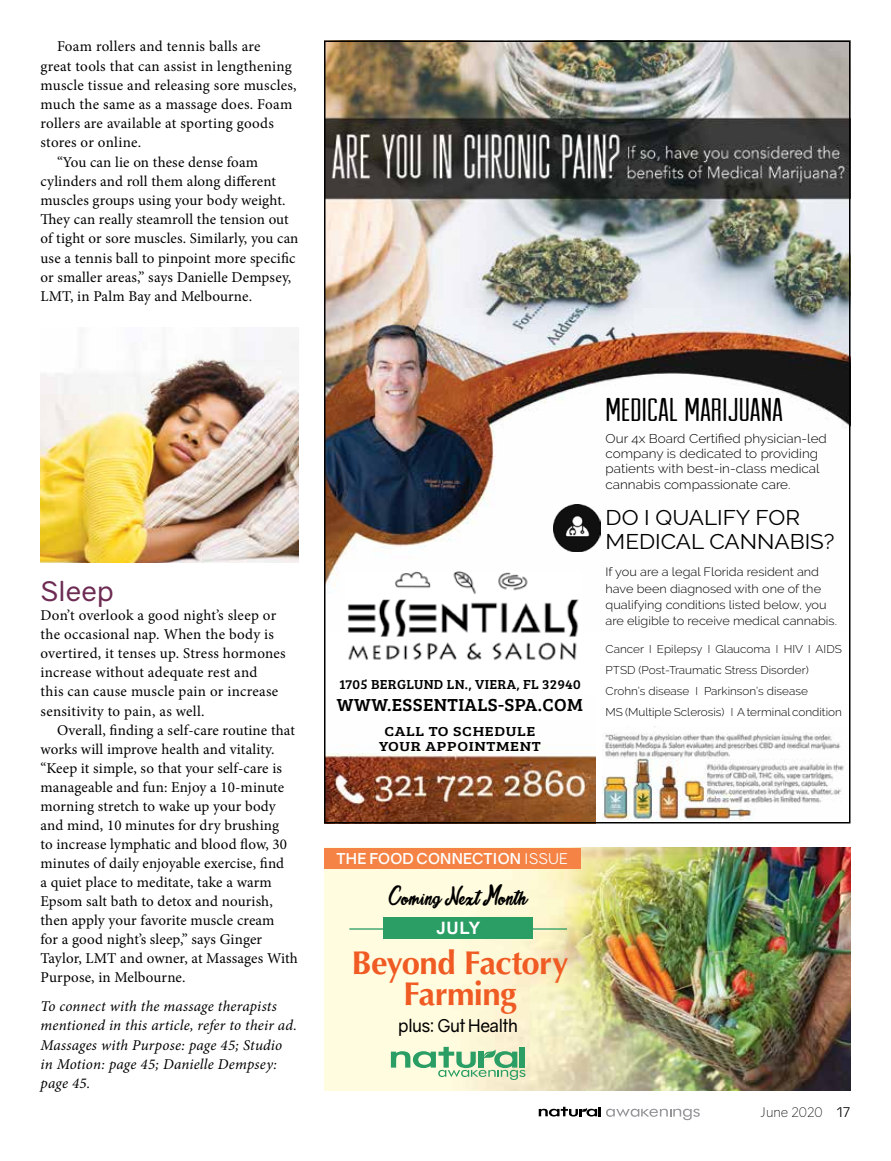
<style>
.page{position:relative;width:891px;height:1161px;background:#fff}
.page>*{position:absolute;margin:0;border:0;box-sizing:border-box;transform-origin:0 0}
.t1{font:700 33px/31.5px "Optima";letter-spacing:-.02em;color:#f05a23;text-align:center}
.t2{font:32.85px "Arvil Sans";color:#000;scale:1.06 1}
.t3{font:27.15px "Good Times update";letter-spacing:.005em;color:#000}
.t4{font:27px "Gravity";color:#6d2b53}
.t5{font:21.15px/24px "Raleway";color:#000;scale:1.06 1}
.t6{font:18px "Bree Serif";letter-spacing:.02em;color:#000;scale:1.05 1}
.t7{font:17.7px "Gravity";letter-spacing:-.035em;color:#000}
.t8{font:700 17.1px "Arial";color:#fff}
.t9{font:15px/19px "Minion Pro";letter-spacing:.01em;color:#000}
.t10{font:italic 15px/19.2px "Minion Pro";letter-spacing:.015em;color:#000}
.t11{font:700 15px "Gravity";letter-spacing:.01em;color:#fff}
.t12{font:13.5px "Bree Serif";letter-spacing:.025em;color:#000;scale:1.05 1}
.t13{font:13.5px/15px "Bree Serif";letter-spacing:.025em;color:#000;text-align:center;scale:1.2 1}
.t14{font:300 13.5px "Gravity";letter-spacing:-.01em;color:#000}
.t15{font:300 12.75px/15.3px "Raleway";color:#000;scale:1.06 1}
.t16{font:300 12px/16px "Raleway";color:#000;scale:1.06 1}
.t17{font:300 11.25px/21px "Raleway";color:#000;scale:1.04 1}
.s1{font-family:"Myriad Pro"}
.s2{font-weight:400}
</style>
<div class="page">
<img style="left:327px;top:43px;width:520px;height:545px">
<img style="left:553px;top:504px;width:47px;height:48px">
<img style="left:327px;top:753px;width:268px;height:68px">
<img style="left:602px;top:726px;width:242px;height:94px">
<img style="left:345px;top:572px;width:237px;height:89px">
<img style="left:40px;top:342px;width:258px;height:221px">
<img style="left:324px;top:848px;width:526px;height:243px">
<svg style="left:391px;top:1047px;width:134px;height:33px;background:#b7d9b2"></svg>
<div style="left:520px;top:1047px;width:5px;height:21px;background:#2a9e64"></div>
<hr style="left:349px;top:928px;width:218px;height:2px;background:#2a9e64">
<div style="left:383px;top:918px;width:150px;height:21px;background:#2a9e64"></div>
<div style="left:324px;top:848px;width:256px;height:20px;background:#f58345"></div>
<svg style="left:539px;top:1107px;width:161px;height:13px"></svg>
<p class="t9" style="left:57px;top:37px;width:205px">Foam rollers and tennis balls are</p>
<p class="t9" style="left:40px;top:56px;width:253px">great tools that can assist in lengthening</p>
<p class="t9" style="left:40px;top:76px;width:258px">muscle tissue and releasing sore muscles,</p>
<p class="t9" style="left:40px;top:95px;width:253px">much the same as a massage does. Foam</p>
<p class="t9" style="left:40px;top:114px;width:235px">rollers are available at sporting goods</p>
<p class="t9" style="left:40px;top:133px;width:102px">stores or online.</p>
<p class="t9" style="left:57px;top:152px;width:203px">“You can lie on these dense foam</p>
<p class="t9" style="left:40px;top:172px;width:237px">cylinders and roll them along different</p>
<p class="t9" style="left:40px;top:191px;width:247px">muscles groups using your body weight.</p>
<p class="t9" style="left:40px;top:210px;width:250px">They can really steamroll the tension out</p>
<p class="t9" style="left:40px;top:229px;width:260px">of tight or sore muscles. Similarly, you can</p>
<p class="t9" style="left:40px;top:248px;width:257px">use a tennis ball to pinpoint more specific</p>
<p class="t9" style="left:40px;top:268px;width:252px">or smaller areas,” says Danielle Dempsey,</p>
<p class="t9" style="left:40px;top:287px;width:213px">LMT, in Palm Bay and Melbourne.</p>
<h3 class="t4" style="left:40px;top:575px;width:75px">Sleep</h3>
<p class="t9" style="left:40px;top:606px;width:247px">Don’t overlook a good night’s sleep or the occasional nap. When the body is overtired, it tenses up. Stress hormones increase without adequate rest and<br>this can cause muscle pain or increase sensitivity to pain, as well.</p>
<p class="t9" style="left:40px;top:720px;width:259px;text-indent:16px">Overall, finding a self-care routine that works will improve health and vitality. “Keep it simple, so that your self-care is manageable and fun: Enjoy a 10-minute morning stretch to wake up your body and mind, 10 minutes for dry brushing<br>to increase lymphatic and blood flow, 30 minutes of daily enjoyable exercise, find<br>a quiet place to meditate, take a warm Epsom salt bath to detox and nourish, then apply your favorite muscle cream<br>for a good night’s sleep,” says Ginger Taylor, LMT and owner, at Massages With Purpose, in Melbourne.</p>
<p class="t10" style="left:40px;top:997px;width:258px">To connect with the massage therapists mentioned in this article, refer to their ad.<br>Massages with Purpose: page 45; Studio in Motion: page 45; Danielle Dempsey: page 45.</p>
<p class="t12" style="left:339px;top:674px;width:232px">1705 BERGLUND LN., VIERA, FL 32940</p>
<p class="t6" style="left:337px;top:692px;width:236px">WWW.ESSENTIALS-SPA.COM</p>
<p class="t13" style="left:379px;top:723px;width:136px">CALL TO SCHEDULE<br>YOUR APPOINTMENT</p>
<h2 class="t2" style="left:606px;top:392px;width:169px">MEDICAL MARIJUANA</h2>
<p class="t15" style="left:606px;top:431px;width:210px">Our 4x Board Certified physician-led company is dedicated to providing patients with best-in-class medical cannabis compassionate care.</p>
<h3 class="t5" style="left:606px;top:505px;width:218px">DO I QUALIFY FOR<br>MEDICAL CANNABIS?</h3>
<p class="t16" style="left:606px;top:564px;width:220px">If you are a legal Florida resident and have been diagnosed with one of the qualifying conditions listed below, you are eligible to receive medical cannabis.</p>
<p class="t17" style="left:606px;top:638px;width:229px">Cancer <span class="s1">l</span> Epilepsy <span class="s1">l</span> Glaucoma <span class="s1">l</span> HIV <span class="s1">l</span> AIDS PTSD (Post-Traumatic Stress Disorder)<br>Crohn’s disease <span class="s1">l</span> Parkinson’s disease<br>MS (Multiple Sclerosis) <span class="s1">l</span> A terminal condition</p>
<p class="t11" style="left:337px;top:849px;width:233px">THE FOOD CONNECTION <span class="s2">ISSUE</span></p>
<h3 class="t3" style="left:389px;top:880px;width:140px">Coming Next Month</h3>
<p class="t8" style="left:436px;top:916px;width:45px">JULY</p>
<h1 class="t1" style="left:351px;top:947px;width:219px">Beyond Factory<br>Farming</h1>
<p class="t7" style="left:398px;top:1014px;width:121px">plus: Gut Health</p>
<p class="t14" style="left:760px;top:1104px;width:92px">June 2020 <span class="s2">17</span></p>
</div>
